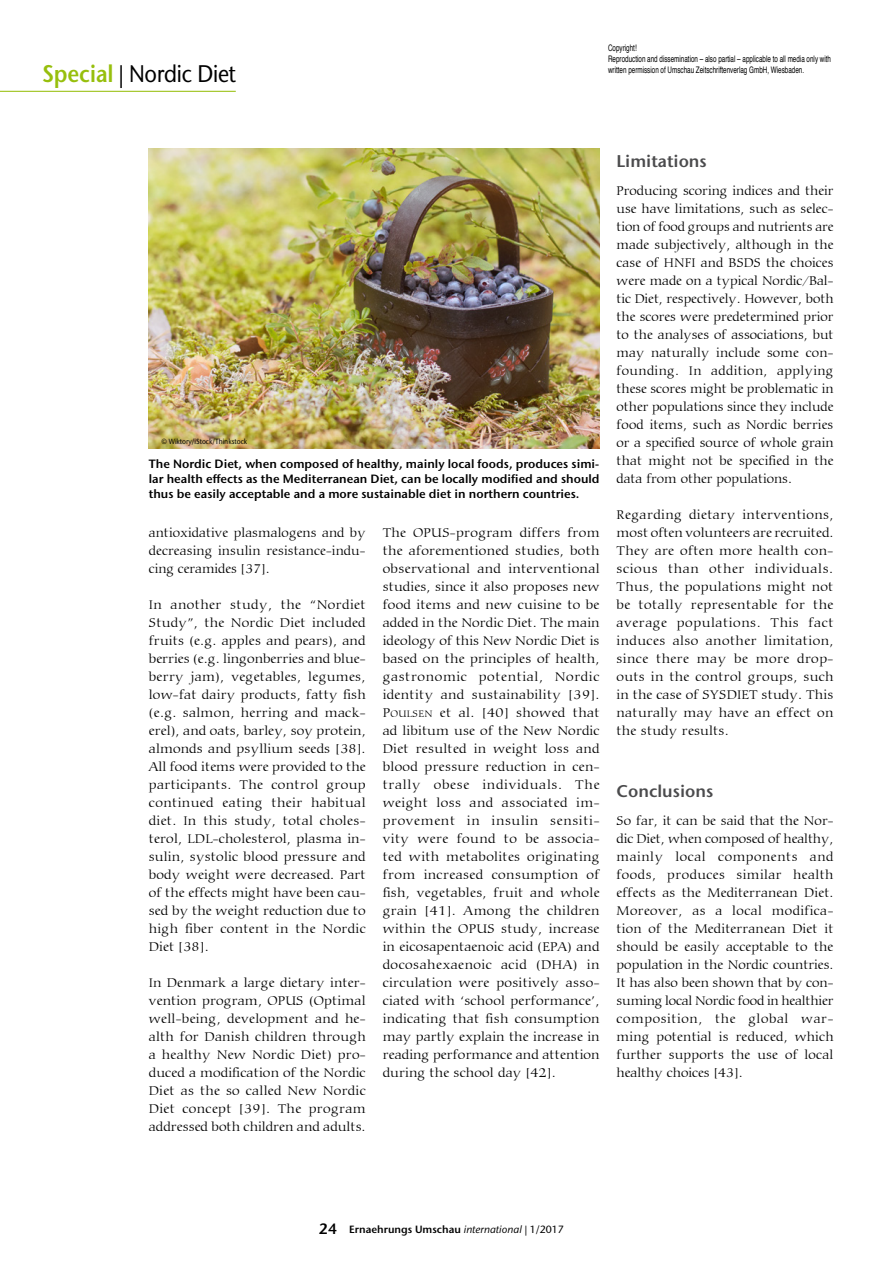
<style>
.page{position:relative;width:893px;height:1263px;background:#fff}
.page>*{position:absolute;margin:0;border:0;box-sizing:border-box;transform-origin:0 0}
.t1{font:500 24px "Stone Sans ITC Std";letter-spacing:-.01em;color:#000;scale:.9 1}
._04_1_Zwis_Ueberschr{font:600 16.95px "Stone Sans ITC Pro";color:#4b4b4d}
._05_1_G__R__U__N__D{font:300 13.5px/18px "Carmina BT";letter-spacing:.01em;color:#000;text-align:justify}
._05_6_Bild-___Tabell{font:600 12px/15px "Stone Sans ITC Pro";color:#000;text-align:justify}
.t2{font:600 10.5px "Stone Sans ITC Pro";color:#000}
.t3{font:9px/10.8px "Helvetica";color:#000;scale:.7 1}
._05_7_Bildnachweis{font:500 7.5px "Stone Sans ITC Std";color:#000;scale:.9 1}
.s1{font-family:"Stone Sans ITC Pro";font-weight:600;color:#97bf0d}
.s2{font-style:inherit}
.s3{font-size:10.2px}
.s4{font-size:15px}
.s5{font-family:"Stone Sans ITC Std";font-weight:500;font-style:italic}
.s6{font-family:"Stone Sans ITC Std";font-weight:500}
</style>
<div class="page">
<hr style="left:0;top:91px;width:236px;height:1px;background:#97bf0d">
<img style="left:149px;top:149px;width:451px;height:299px">
<h1 class="t1" style="left:43px;top:59px;width:216px"><span class="s1">Special</span> | Nordic Diet</h1>
<p class="t3" style="left:608px;top:43px;width:43px">Copyright!</p>
<p class="t3" style="left:608px;top:54px;width:320px">Reproduction and dissemination – also partial – applicable to all media only with written permission of Umschau Zeitschriftenverlag GmbH, Wiesbaden.</p>
<p class="_05_7_Bildnachweis" style="left:162px;top:436px;width:97px">© Wiktory/iStock/Thinkstock</p>
<p class="_05_6_Bild-___Tabell" style="left:149px;top:456px;width:452px">The Nordic Diet, when composed of healthy, mainly local foods, produces simi&shy;lar health effects as the Mediterranean Diet, can be locally modified and should thus be easily acceptable and a more sustainable diet in northern countries.</p>
<p class="_05_1_G__R__U__N__D" style="left:149px;top:524px;width:218px">antioxidative plasmalogens and by decreasing insulin resistance-indu&shy;cing ceramides [37].</p>
<p class="_05_1_G__R__U__N__D" style="left:149px;top:596px;width:218px">In another study, the “Nordiet Study”, the Nordic Diet included fruits (e.g. apples and pears), and berries (e.g. lingonberries and blue&shy;berry jam), vegetables, legumes, low-fat dairy products, fatty fish (e.g. salmon, herring and mack&shy;erel), and oats, barley, soy protein, almonds and psyllium seeds [38].<br>All food items were provided to the participants. The control group continued eating their habitual diet. In this study, total choles&shy;terol, LDL-cholesterol, plasma in&shy;sulin, systolic blood pressure and body weight were decreased. Part of the effects might have been cau&shy;sed by the weight reduction due to high fiber content in the Nordic Diet [38].</p>
<p class="_05_1_G__R__U__N__D" style="left:149px;top:974px;width:218px">In Denmark a large dietary inter&shy;vention program, OPUS (Optimal well-being, development and he&shy;alth for Danish children through a healthy New Nordic Diet) pro&shy;duced a modification of the Nordic Diet as the so called New Nordic Diet concept [39]. The program addressed both children and adults.</p>
<p class="_05_1_G__R__U__N__D" style="left:383px;top:524px;width:218px">The OPUS-program differs from the aforementioned studies, both observational and interventional studies, since it also proposes new food items and new cuisine to be added in the Nordic Diet. The main ideology of this New Nordic Diet is based on the principles of health, gastronomic potential, Nordic identity and sustainability [39].<br><span class="s2">P</span><span class="s3">OULSEN</span> et al. [40] showed that ad libitum use of the New Nordic Diet resulted in weight loss and blood pressure reduction in cen&shy;trally obese individuals. The weight loss and associated im&shy;provement in insulin sensiti&shy;vity were found to be associa&shy;ted with metabolites originating from increased consumption of fish, vegetables, fruit and whole grain [41]. Among the children within the OPUS study, increase in eicosapentaenoic acid (EPA) and docosahexaenoic acid (DHA) in circulation were positively asso&shy;ciated with ‘school performance’, indicating that fish consumption may partly explain the increase in reading performance and attention during the school day [42].</p>
<p class="_04_1_Zwis_Ueberschr" style="left:617px;top:151px;width:92px">Limitations</p>
<p class="_05_1_G__R__U__N__D" style="left:617px;top:182px;width:218px">Producing scoring indices and their use have limitations, such as selec&shy;tion of food groups and nutrients are made subjectively, although in the case of HNFI and BSDS the choices were made on a typical Nordic/Bal&shy;tic Diet, respectively. However, both the scores were predetermined prior to the analyses of associations, but may naturally include some con&shy;founding. In addition, applying these scores might be problematic in other populations since they include food items, such as Nordic berries or a specified source of whole grain that might not be specified in the data from other populations.</p>
<p class="_05_1_G__R__U__N__D" style="left:617px;top:506px;width:218px">Regarding dietary interventions, most often volunteers are recruited.<br>They are often more health con&shy;scious than other individuals.<br>Thus, the populations might not be totally representable for the average populations. This fact induces also another limitation, since there may be more drop&shy;outs in the control groups, such in the case of SYSDIET study. This naturally may have an effect on the study results.</p>
<p class="_04_1_Zwis_Ueberschr" style="left:617px;top:780px;width:98px">Conclusions</p>
<p class="_05_1_G__R__U__N__D" style="left:617px;top:812px;width:218px">So far, it can be said that the Nor&shy;dic Diet, when composed of healthy, mainly local components and foods, produces similar health effects as the Mediterranean Diet.<br>Moreover, as a local modifica&shy;tion of the Mediterranean Diet it should be easily acceptable to the population in the Nordic countries.<br>It has also been shown that by con&shy;suming local Nordic food in healthier composition, the global war&shy;ming potential is reduced, which further supports the use of local healthy choices [43].</p>
<p class="t2" style="left:319px;top:1222px;width:247px"><span class="s4">24</span> Ernaehrungs Umschau <span class="s5">international</span> <span class="s6">| 1/2017</span></p>
</div>
